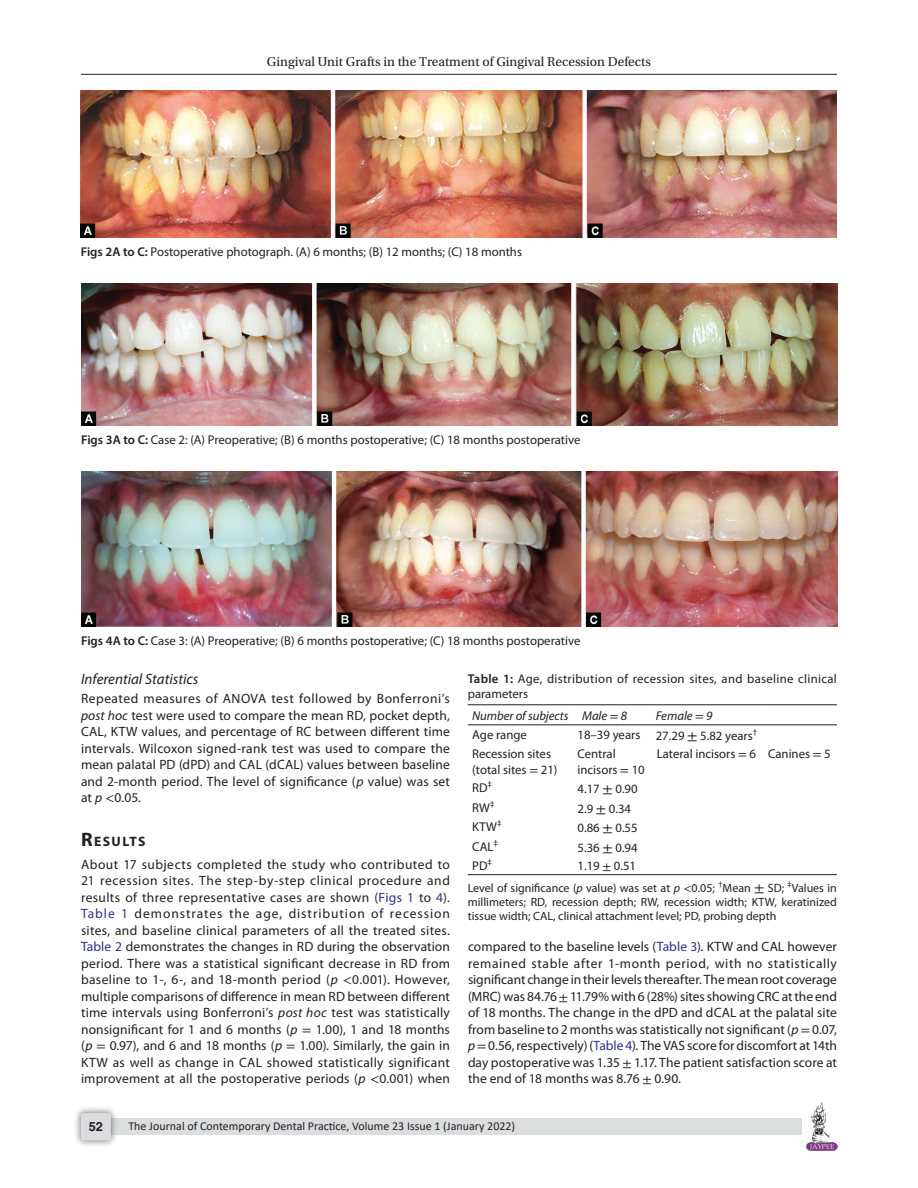
<style>
.page{position:relative;width:918px;height:1188px;background:#fff}
.page>*{position:absolute;margin:0;border:0;box-sizing:border-box;transform-origin:0 0}
.Head-3{font:italic 15px "Myriad Pro";color:#231f20}
.Head-1{font:700 13.65px "Myriad Pro";letter-spacing:.105em;color:#231f20}
.Para-NoIndent{font:13.5px/16.5px "Myriad Pro";letter-spacing:.01em;color:#231f20;text-align:justify}
.t1{font:13.5px "Utopia Std";color:#231f20}
.FigCaption{font:12.75px "Myriad Pro";color:#231f20}
.TableBody{font:12.75px/15.3px "Myriad Pro";color:#231f20}
.TableCaption{font:12.75px/15.3px "Myriad Pro";letter-spacing:.025em;color:#231f20}
.TableHeader{font:italic 12.75px "Myriad Pro";letter-spacing:-.005em;color:#231f20}
.t2{font:700 12.75px "Helvetica LT Std";color:#231f20}
.TableFootNote{font:12px/14.4px "Myriad Pro";color:#231f20;text-align:justify}
.t3{font:12px "Calibri";color:#231f20}
.s1{font-weight:600}
.s2{font-family:"STIX General";font-style:normal}
.s3{font-family:"STIX General";font-size:15px}
.s4{font-family:"STIX General"}
.s5{font-style:italic}
.s6{font-size:19.5px}
.s7{color:#2e3092}
</style>
<div class="page">
<hr style="left:81px;top:74px;width:756px;height:1px;background:#231f20">
<img style="left:807px;top:1103px;width:30px;height:48px">
<div style="left:96px;top:1119px;width:706px;height:16px;background:#dcdddf"></div>
<div style="left:73px;top:1106px;width:45px;height:41px;background:#231f20;opacity:.61"></div>
<div style="left:81px;top:1113px;width:30px;height:27px;background:#dcdddf;border-radius:2px"></div>
<img style="left:81px;top:90px;width:756px;height:148px">
<img style="left:81px;top:283px;width:756px;height:143px">
<img style="left:81px;top:472px;width:756px;height:155px">
<hr style="left:468px;top:704px;width:105px;height:1px;background:#231f20">
<hr style="left:573px;top:704px;width:78px;height:1px;background:#231f20">
<hr style="left:651px;top:704px;width:111px;height:1px;background:#231f20">
<hr style="left:762px;top:704px;width:75px;height:1px;background:#231f20">
<hr style="left:468px;top:724px;width:105px;height:1px;background:#231f20">
<hr style="left:573px;top:724px;width:78px;height:1px;background:#231f20">
<hr style="left:651px;top:724px;width:111px;height:1px;background:#231f20">
<hr style="left:762px;top:724px;width:75px;height:1px;background:#231f20">
<hr style="left:468px;top:874px;width:105px;height:1px;background:#231f20">
<hr style="left:573px;top:874px;width:78px;height:1px;background:#231f20">
<hr style="left:651px;top:874px;width:111px;height:1px;background:#231f20">
<hr style="left:762px;top:874px;width:75px;height:1px;background:#231f20">
<p class="t1" style="left:267px;top:55px;width:386px">Gingival Unit Grafts in the Treatment of Gingival Recession Defects</p>
<p class="FigCaption" style="left:81px;top:244px;width:443px"><span class="s1">Figs 2A to C:</span> Postoperative photograph. (A) 6 months; (B) 12 months; (C) 18 months</p>
<p class="FigCaption" style="left:81px;top:432px;width:501px"><span class="s1">Figs 3A to C:</span> Case 2: (A) Preoperative; (B) 6 months postoperative; (C) 18 months postoperative</p>
<p class="FigCaption" style="left:81px;top:633px;width:501px"><span class="s1">Figs 4A to C:</span> Case 3: (A) Preoperative; (B) 6 months postoperative; (C) 18 months postoperative</p>
<p class="TableCaption" style="left:468px;top:671px;width:371px"><span class="s1">Table 1:</span> Age, distribution of recession sites, and baseline clinical parameters</p>
<p class="TableHeader" style="left:472px;top:708px;width:98px">Number of subjects</p>
<p class="TableHeader" style="left:582px;top:708px;width:46px">Male <span class="s2">=</span> 8</p>
<p class="TableHeader" style="left:656px;top:708px;width:58px">Female <span class="s2">=</span> 9</p>
<p class="TableBody" style="left:472px;top:727px;width:56px">Age range</p>
<p class="TableBody" style="left:578px;top:727px;width:64px">18–39 years</p>
<p class="TableBody" style="left:656px;top:728px;width:103px">27.29 <span class="s3">±</span> 5.82 years<sup>†</sup></p>
<p class="TableBody" style="left:472px;top:746px;width:87px">Recession sites (total sites <span class="s4">=</span> 21)</p>
<p class="TableBody" style="left:578px;top:746px;width:69px">Central incisors <span class="s4">=</span> 10</p>
<p class="TableBody" style="left:657px;top:746px;width:101px">Lateral incisors <span class="s4">=</span> 6</p>
<p class="TableBody" style="left:768px;top:746px;width:64px">Canines <span class="s4">=</span> 5</p>
<p class="TableBody" style="left:472px;top:780px;width:21px">RD<sup>‡</sup></p>
<p class="TableBody" style="left:578px;top:781px;width:62px">4.17 <span class="s3">±</span> 0.90</p>
<p class="TableBody" style="left:472px;top:800px;width:24px">RW<sup>‡</sup></p>
<p class="TableBody" style="left:578px;top:801px;width:55px">2.9 <span class="s3">±</span> 0.34</p>
<p class="TableBody" style="left:472px;top:819px;width:31px">KTW<sup>‡</sup></p>
<p class="TableBody" style="left:578px;top:820px;width:62px">0.86 <span class="s3">±</span> 0.55</p>
<p class="TableBody" style="left:472px;top:839px;width:27px">CAL<sup>‡</sup></p>
<p class="TableBody" style="left:578px;top:839px;width:62px">5.36 <span class="s3">±</span> 0.94</p>
<p class="TableBody" style="left:472px;top:858px;width:21px">PD<sup>‡</sup></p>
<p class="TableBody" style="left:578px;top:858px;width:60px">1.19 <span class="s4">±</span> 0.51</p>
<p class="TableFootNote" style="left:468px;top:880px;width:371px">Level of significance (<span class="s5">p</span> value) was set at <span class="s5">p</span> <span class="s4">&lt;</span>0.05; <sup>†</sup>Mean <span class="s3">±</span> SD; <sup>‡</sup>Values in millimeters; RD, recession depth; RW, recession width; KTW, keratinized tissue width; CAL, clinical attachment level; PD, probing depth</p>
<p class="Head-3" style="left:81px;top:669px;width:119px">Inferential Statistics</p>
<p class="Para-NoIndent" style="left:81px;top:690px;width:371px">Repeated measures of ANOVA test followed by Bonferroni’s <span class="s5">post hoc</span> test were used to compare the mean RD, pocket depth, CAL, KTW values, and percentage of RC between different time intervals. Wilcoxon signed-rank test was used to compare the mean palatal PD (dPD) and CAL (dCAL) values between baseline and 2-month period. The level of significance (<span class="s5">p</span> value) was set at <span class="s5">p</span> <span class="s4">&lt;</span>0.05.</p>
<p class="Head-1" style="left:81px;top:833px;width:66px"><span class="s6">R</span>ESULTS</p>
<p class="Para-NoIndent" style="left:81px;top:856px;width:371px">About 17 subjects completed the study who contributed to 21 recession sites. The step-by-step clinical procedure and results of three representative cases are shown (<span class="s7">Figs 1</span> to <span class="s7">4</span>).<br><span class="s7">Table 1</span> demonstrates the age, distribution of recession sites, and baseline clinical parameters of all the treated sites.<br><span class="s7">Table 2</span> demonstrates the changes in RD during the observation period. There was a statistical significant decrease in RD from baseline to 1-, 6-, and 18-month period (<span class="s5">p</span> <span class="s4">&lt;</span>0.001). However, multiple comparisons of difference in mean RD between different time intervals using Bonferroni’s <span class="s5">post hoc</span> test was statistically nonsignificant for 1 and 6 months (<span class="s5">p</span> <span class="s4">=</span> 1.00), 1 and 18 months (<span class="s5">p</span> <span class="s4">=</span> 0.97), and 6 and 18 months (<span class="s5">p</span> <span class="s4">=</span> 1.00). Similarly, the gain in KTW as well as change in CAL showed statistically significant improvement at all the postoperative periods (<span class="s5">p</span> <span class="s4">&lt;</span>0.001) when</p>
<p class="Para-NoIndent" style="left:468px;top:938px;width:371px">compared to the baseline levels (<span class="s7">Table 3</span>). KTW and CAL however remained stable after 1-month period, with no statistically significant change in their levels thereafter. The mean root coverage (MRC) was 84.76 <span class="s4">±</span> 11.79% with 6 (28%) sites showing CRC at the end of 18 months. The change in the dPD and dCAL at the palatal site from baseline to 2 months was statistically not significant (<span class="s5">p</span> <span class="s4">=</span> 0.07, <span class="s5">p</span><span class="s4">=</span> 0.56, respectively) (<span class="s7">Table 4</span>). The VAS score for discomfort at 14th day postoperative was 1.35 <span class="s4">±</span> 1.17. The patient satisfaction score at the end of 18 months was 8.76 <span class="s4">±</span> 0.90.</p>
<p class="t2" style="left:89px;top:1119px;width:16px">52</p>
<p class="t3" style="left:128px;top:1117px;width:388px">The Journal of Contemporary Dental Practice, Volume 23 Issue 1 (January 2022)</p>
</div>
